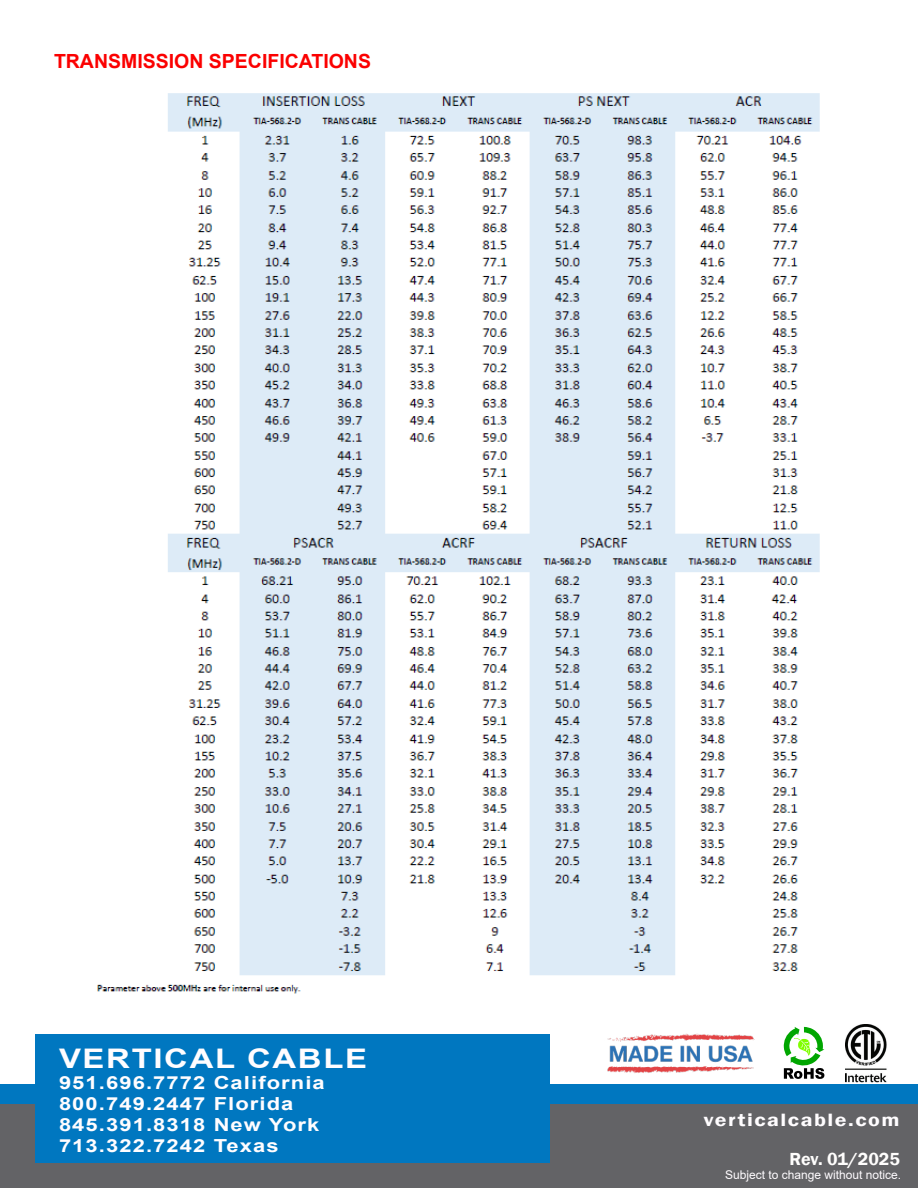
<style>
.page{position:relative;width:918px;height:1188px;background:#fff}
.page>*{position:absolute;margin:0;border:0;box-sizing:border-box;transform-origin:0 0}
.t1{font:700 27px "Arial";letter-spacing:.05em;color:#fffdff;scale:1.22 1}
.t2{font:700 19.5px "Arial";color:#fb0000}
.t3{font:600 18.3px "Franklin Gothic";letter-spacing:.07em;color:#fffdff;scale:1.2 1}
.t4{font:700 18px/21px "Arial";letter-spacing:.05em;color:#fffdff;scale:1.22 1}
.t5{font:600 18px "Franklin Gothic";letter-spacing:-.005em;color:#fffefd}
.t6{font:12px "Arial";color:#fffcff}
</style>
<div class="page">
<hr style="left:0;top:1097px;width:2px;height:91px;background:#636366">
<svg style="left:0;top:1085px;width:2px;height:19px"></svg>
<div style="left:2px;top:1097px;width:916px;height:91px;background:#636366"></div>
<div style="left:35px;top:1034px;width:514px;height:128px;background:#0077c0"></div>
<div style="left:2px;top:1085px;width:916px;height:19px;background:#0077c0"></div>
<img style="left:97px;top:93px;width:723px;height:901px">
<svg style="left:783px;top:1027px;width:41px;height:52px"></svg>
<img style="left:845px;top:1024px;width:42px;height:58px">
<img style="left:607px;top:1033px;width:148px;height:40px">
<p class="t2" style="left:54px;top:48px;width:319px">TRANSMISSION SPECIFICATIONS</p>
<h1 class="t1" style="left:59px;top:1039px;width:254px">VERTICAL CABLE</h1>
<p class="t4" style="left:59px;top:1072px;width:219px">951.696.7772 California<br>800.749.2447 Florida<br>845.391.8318 New York<br>713.322.7242 Texas</p>
<p class="t3" style="left:704px;top:1108px;width:165px">verticalcable.com</p>
<p class="t5" style="left:790px;top:1148px;width:112px">Rev. 01/2025</p>
<p class="t6" style="left:725px;top:1167px;width:178px">Subject to change without notice.</p>
</div>
